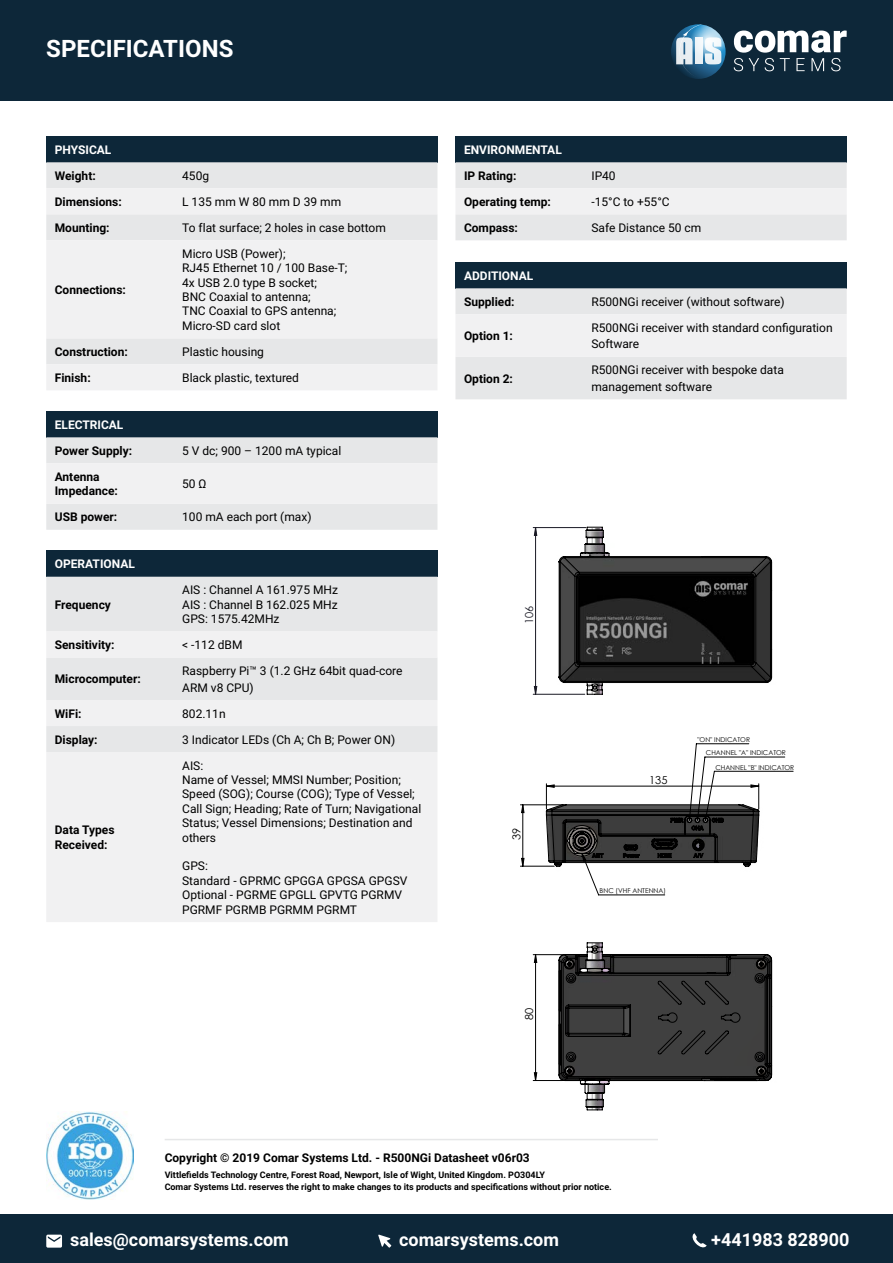
<style>
.page{position:relative;width:893px;height:1263px;background:#fff}
.page>*{position:absolute;margin:0;border:0;box-sizing:border-box;transform-origin:0 0}
.t1{font:700 24px "Roboto";color:#fff}
.t2{font:700 18px "Roboto";color:#fff}
.t3{font:12px/14.4px "Roboto";color:#000}
.t4{font:700 12px/14.4px "Roboto";color:#000}
.t5{font:700 12px "Roboto";color:#fff}
.t6{font:10.95px "Century Gothic";color:#000}
.t7{font:10.95px "Century Gothic";color:#191924}
.t8{font:700 9px/12px "Roboto";color:#000}
.t9{font:6.6px/13.2px "Century Gothic";color:#000}
</style>
<div class="page">
<div style="left:0;top:1214px;width:893px;height:49px;background:#0d2739"></div>
<div style="left:46px;top:136px;width:391px;height:26px;background:#0d2739"></div>
<div style="left:46px;top:162px;width:391px;height:26px;background:#e6e7e8"></div>
<svg style="left:46px;top:188px;width:391px;height:202px;fill:#f1f1f2"></svg>
<div style="left:455px;top:136px;width:392px;height:26px;background:#0d2739"></div>
<svg style="left:455px;top:162px;width:392px;height:78px"></svg>
<div style="left:455px;top:262px;width:392px;height:26px;background:#0d2739"></div>
<svg style="left:455px;top:288px;width:392px;height:111px"></svg>
<div style="left:46px;top:411px;width:391px;height:26px;background:#0d2739"></div>
<svg style="left:46px;top:437px;width:391px;height:93px"></svg>
<div style="left:46px;top:551px;width:391px;height:26px;background:#0d2739"></div>
<div style="left:46px;top:577px;width:391px;height:54px;background:#e6e7e8"></div>
<svg style="left:46px;top:631px;width:391px;height:291px;fill:#f1f1f2"></svg>
<svg style="left:692px;top:1233px;width:15px;height:15px"></svg>
<svg style="left:378px;top:1234px;width:13px;height:13px"></svg>
<svg style="left:46px;top:1234px;width:16px;height:13px"></svg>
<img style="left:46px;top:1111px;width:87px;height:89px">
<hr style="left:165px;top:1139px;width:493px;height:1px;background:#e6e7e8">
<div style="left:0;top:0;width:893px;height:100px;background:#0d2739"></div>
<svg style="left:734px;top:31px;width:113px;height:40px"></svg>
<svg style="left:671px;top:24px;width:55px;height:55px;background:#85a9c0"></svg>
<hr style="left:481px;top:519px;width:1px;height:602px;background:#000">
<hr style="left:481px;top:519px;width:340px;height:1px;background:#000">
<hr style="left:892px;top:519px;width:1px;height:602px;background:#000">
<hr style="left:481px;top:1171px;width:340px;height:1px;background:#000">
<hr style="left:520px;top:804px;width:44px;height:1px;background:#000">
<hr style="left:520px;top:866px;width:34px;height:1px;background:#000">
<hr style="left:533px;top:527px;width:53px;height:1px;background:#191924">
<hr style="left:533px;top:694px;width:52px;height:1px;background:#191924">
<svg style="left:521px;top:804px;width:3px;height:63px"></svg>
<svg style="left:534px;top:527px;width:3px;height:168px"></svg>
<svg style="left:558px;top:527px;width:214px;height:168px"></svg>
<svg style="left:546px;top:743px;width:248px;height:152px"></svg>
<svg style="left:533px;top:942px;width:239px;height:168px"></svg>
<h1 class="t1" style="left:46px;top:32px;width:189px">SPECIFICATIONS</h1>
<p class="t5" style="left:55px;top:141px;width:58px">PHYSICAL</p>
<p class="t4" style="left:55px;top:168px;width:42px">Weight:</p>
<p class="t3" style="left:182px;top:168px;width:28px">450g</p>
<p class="t4" style="left:55px;top:194px;width:68px">Dimensions:</p>
<p class="t3" style="left:182px;top:194px;width:161px">L 135 mm W 80 mm D 39 mm</p>
<p class="t4" style="left:55px;top:220px;width:56px">Mounting:</p>
<p class="t3" style="left:182px;top:220px;width:205px">To flat surface; 2 holes in case bottom</p>
<p class="t4" style="left:55px;top:282px;width:73px">Connections:</p>
<p class="t3" style="left:182px;top:246px;width:167px">Micro USB (Power);<br>RJ45 Ethernet 10 / 100 Base-T;<br>4x USB 2.0 type B socket;<br>BNC Coaxial to antenna;<br>TNC Coaxial to GPS antenna;<br>Micro-SD card slot</p>
<p class="t4" style="left:55px;top:344px;width:75px">Construction:</p>
<p class="t3" style="left:182px;top:344px;width:83px">Plastic housing</p>
<p class="t4" style="left:55px;top:370px;width:37px">Finish:</p>
<p class="t3" style="left:182px;top:370px;width:118px">Black plastic, textured</p>
<p class="t5" style="left:55px;top:416px;width:70px">ELECTRICAL</p>
<p class="t4" style="left:55px;top:443px;width:79px">Power Supply:</p>
<p class="t3" style="left:182px;top:443px;width:161px">5 V dc; 900 – 1200 mA typical</p>
<p class="t4" style="left:55px;top:469px;width:65px">Antenna<br>Impedance:</p>
<p class="t3" style="left:182px;top:476px;width:26px">50 Ω</p>
<p class="t4" style="left:55px;top:509px;width:64px">USB power:</p>
<p class="t3" style="left:182px;top:509px;width:131px">100 mA each port (max)</p>
<p class="t5" style="left:55px;top:555px;width:82px">OPERATIONAL</p>
<p class="t4" style="left:55px;top:597px;width:58px">Frequency</p>
<p class="t3" style="left:182px;top:582px;width:157px;text-align:justify">AIS : Channel A 161.975 MHz AIS : Channel B 162.025 MHz GPS: 1575.42MHz</p>
<p class="t4" style="left:55px;top:637px;width:61px">Sensitivity:</p>
<p class="t3" style="left:182px;top:637px;width:62px">&lt; -112 dBM</p>
<p class="t4" style="left:55px;top:671px;width:88px">Microcomputer:</p>
<p class="t3" style="left:182px;top:662px;width:222px;line-height:16.5px">Raspberry Pi™ 3 (1.2 GHz 64bit quad-core<br>ARM v8 CPU)</p>
<p class="t4" style="left:55px;top:706px;width:28px">WiFi:</p>
<p class="t3" style="left:182px;top:706px;width:45px">802.11n</p>
<p class="t4" style="left:55px;top:732px;width:44px">Display:</p>
<p class="t3" style="left:182px;top:732px;width:214px">3 Indicator LEDs (Ch A; Ch B; Power ON)</p>
<p class="t4" style="left:55px;top:822px;width:61px">Data Types<br>Received:</p>
<p class="t3" style="left:182px;top:758px;width:241px">AIS:<br>Name of Vessel; MMSI Number; Position;<br>Speed (SOG); Course (COG); Type of Vessel;<br>Call Sign; Heading; Rate of Turn; Navigational<br>Status; Vessel Dimensions; Destination and others</p>
<p class="t3" style="left:182px;top:858px;width:227px">GPS:<br>Standard - GPRMC GPGGA GPGSA GPGSV<br>Optional - PGRME GPGLL GPVTG PGRMV<br>PGRMF PGRMB PGRMM PGRMT</p>
<p class="t5" style="left:464px;top:141px;width:99px">ENVIRONMENTAL</p>
<p class="t4" style="left:464px;top:168px;width:54px">IP Rating:</p>
<p class="t3" style="left:591px;top:168px;width:26px">IP40</p>
<p class="t4" style="left:464px;top:194px;width:89px">Operating temp:</p>
<p class="t3" style="left:591px;top:194px;width:80px">-15°C to +55°C</p>
<p class="t4" style="left:464px;top:220px;width:55px">Compass:</p>
<p class="t3" style="left:591px;top:220px;width:111px">Safe Distance 50 cm</p>
<p class="t5" style="left:464px;top:267px;width:71px">ADDITIONAL</p>
<p class="t4" style="left:464px;top:294px;width:52px">Supplied:</p>
<p class="t3" style="left:591px;top:294px;width:195px">R500NGi receiver (without software)</p>
<p class="t4" style="left:464px;top:328px;width:51px">Option 1:</p>
<p class="t3" style="left:591px;top:319px;width:243px;line-height:16.5px">R500NGi receiver with standard configuration<br>Software</p>
<p class="t4" style="left:464px;top:371px;width:51px">Option 2:</p>
<p class="t3" style="left:591px;top:361px;width:194px;line-height:16.5px">R500NGi receiver with bespoke data management software</p>
<p class="t7" style="left:522px;top:624px;width:20px;rotate:-90deg">106</p>
<p class="t6" style="left:509px;top:840px;width:14px;rotate:-90deg">39</p>
<p class="t6" style="left:522px;top:1020px;width:14px;rotate:-90deg">80</p>
<p class="t6" style="left:649px;top:772px;width:20px">135</p>
<p class="t9" style="left:706px;top:733px;width:82px;text-indent:-8px">"ON" INDICATOR<br>CHANNEL "A" INDICATOR</p>
<p class="t9" style="left:715px;top:761px;width:80px">CHANNEL "B" INDICATOR</p>
<p class="t9" style="left:600px;top:884px;width:68px">BNC (VHF ANTENNA)</p>
<p class="t4" style="left:165px;top:1150px;width:367px">Copyright © 2019 Comar Systems Ltd. - R500NGi Datasheet v06r03</p>
<p class="t8" style="left:165px;top:1168px;width:449px">Vittlefields Technology Centre, Forest Road, Newport, Isle of Wight, United Kingdom. PO304LY<br>Comar Systems Ltd. reserves the right to make changes to its products and specifications without prior notice.</p>
<h2 class="t2" style="left:70px;top:1226px;width:220px">sales@comarsystems.com</h2>
<h2 class="t2" style="left:399px;top:1226px;width:161px">comarsystems.com</h2>
<h2 class="t2" style="left:711px;top:1226px;width:140px">+441983 828900</h2>
</div>
